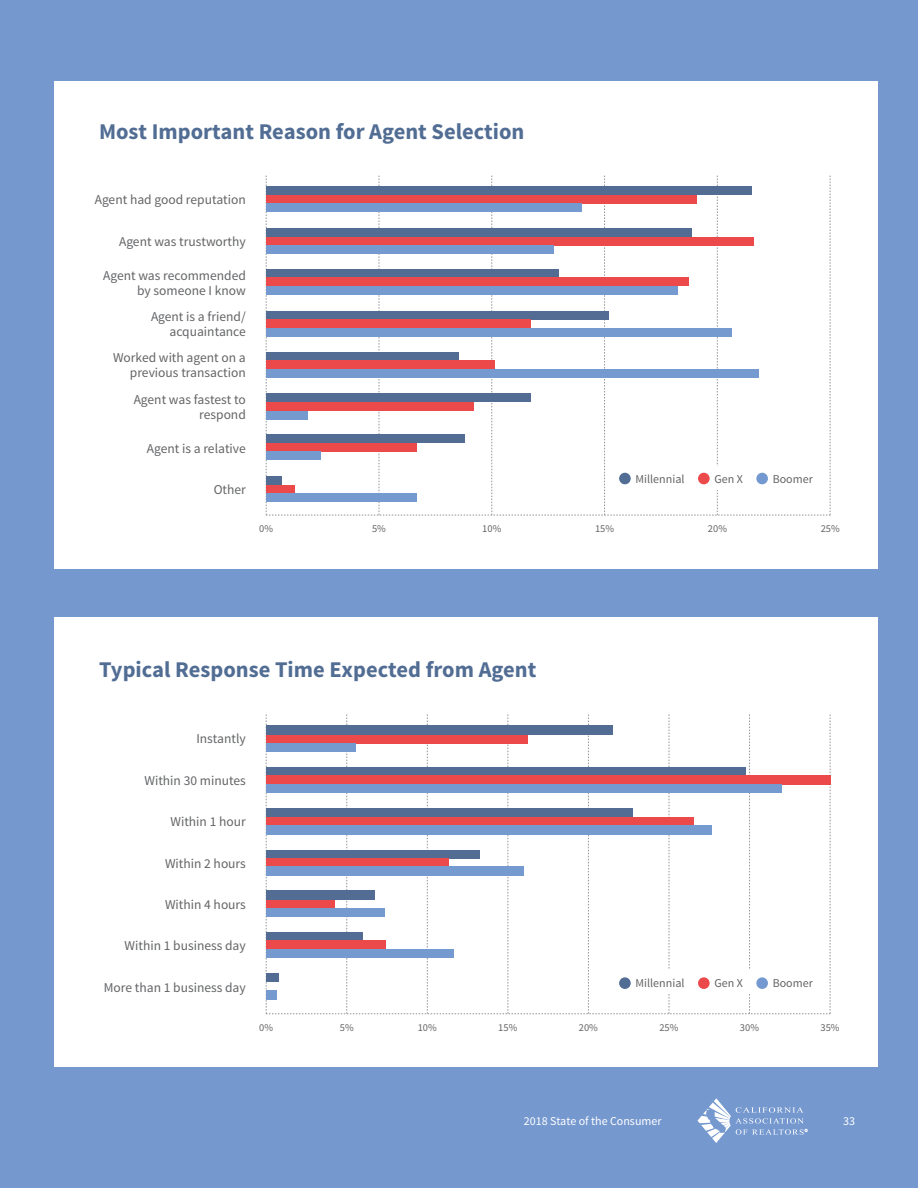
<style>
.page{position:relative;width:918px;height:1188px;background:#7598cf}
.page>*{position:absolute;margin:0;border:0;box-sizing:border-box;transform-origin:0 0}
.t1{font:700 22.5px "Source Sans Pro";color:#526d94}
.t2{font:13.5px/15px "Source Sans Pro";color:#636466;text-align:right}
.t3{font:12px "Source Sans Pro";color:#636466}
.t4{font:12px "Source Sans Pro";color:#fff}
.t5{font:10.5px "Source Sans Pro";color:#636466}
</style>
<div class="page">
<div style="left:54px;top:81px;width:824px;height:487px;background:#fff"></div>
<div style="left:54px;top:617px;width:824px;height:449px;background:#fff"></div>
<svg style="left:266px;top:176px;width:565px;height:340px"></svg>
<div style="left:266px;top:476px;width:16px;height:9px;background:#526c94"></div>
<div style="left:266px;top:435px;width:199px;height:8px;background:#526c94"></div>
<div style="left:266px;top:394px;width:264px;height:8px;background:#526c94"></div>
<div style="left:266px;top:352px;width:193px;height:8px;background:#526c94"></div>
<div style="left:266px;top:311px;width:343px;height:9px;background:#526c94"></div>
<div style="left:266px;top:269px;width:293px;height:9px;background:#526c94"></div>
<div style="left:266px;top:228px;width:426px;height:9px;background:#526c94"></div>
<div style="left:266px;top:186px;width:486px;height:9px;background:#526c94"></div>
<div style="left:266px;top:485px;width:29px;height:8px;background:#ec494a"></div>
<div style="left:266px;top:443px;width:150px;height:9px;background:#ec494a"></div>
<div style="left:266px;top:402px;width:207px;height:9px;background:#ec494a"></div>
<div style="left:266px;top:360px;width:229px;height:9px;background:#ec494a"></div>
<div style="left:266px;top:320px;width:264px;height:8px;background:#ec494a"></div>
<div style="left:266px;top:278px;width:423px;height:8px;background:#ec494a"></div>
<div style="left:266px;top:237px;width:487px;height:8px;background:#ec494a"></div>
<div style="left:266px;top:195px;width:430px;height:9px;background:#ec494a"></div>
<div style="left:266px;top:493px;width:150px;height:9px;background:#749ad0"></div>
<div style="left:266px;top:452px;width:54px;height:8px;background:#749ad0"></div>
<div style="left:266px;top:411px;width:42px;height:8px;background:#749ad0"></div>
<div style="left:266px;top:369px;width:493px;height:9px;background:#749ad0"></div>
<div style="left:266px;top:328px;width:466px;height:9px;background:#749ad0"></div>
<div style="left:266px;top:286px;width:412px;height:9px;background:#749ad0"></div>
<div style="left:266px;top:245px;width:287px;height:9px;background:#749ad0"></div>
<div style="left:266px;top:204px;width:316px;height:8px;background:#749ad0"></div>
<svg style="left:266px;top:715px;width:565px;height:300px"></svg>
<div style="left:266px;top:974px;width:12px;height:8px;background:#526c94"></div>
<div style="left:266px;top:932px;width:96px;height:9px;background:#526c94"></div>
<div style="left:266px;top:891px;width:108px;height:9px;background:#526c94"></div>
<div style="left:266px;top:850px;width:213px;height:9px;background:#526c94"></div>
<div style="left:266px;top:809px;width:367px;height:8px;background:#526c94"></div>
<div style="left:266px;top:767px;width:479px;height:9px;background:#526c94"></div>
<div style="left:266px;top:726px;width:346px;height:9px;background:#526c94"></div>
<div style="left:266px;top:941px;width:120px;height:9px;background:#ec494a"></div>
<div style="left:266px;top:900px;width:68px;height:8px;background:#ec494a"></div>
<div style="left:266px;top:859px;width:182px;height:8px;background:#ec494a"></div>
<div style="left:266px;top:817px;width:428px;height:8px;background:#ec494a"></div>
<div style="left:266px;top:776px;width:564px;height:9px;background:#ec494a"></div>
<div style="left:266px;top:735px;width:261px;height:8px;background:#ec494a"></div>
<div style="left:266px;top:990px;width:10px;height:10px;background:#749ad0"></div>
<div style="left:266px;top:950px;width:188px;height:8px;background:#749ad0"></div>
<div style="left:266px;top:908px;width:118px;height:9px;background:#749ad0"></div>
<div style="left:266px;top:867px;width:257px;height:9px;background:#749ad0"></div>
<div style="left:266px;top:825px;width:446px;height:9px;background:#749ad0"></div>
<div style="left:266px;top:785px;width:515px;height:8px;background:#749ad0"></div>
<div style="left:266px;top:743px;width:89px;height:9px;background:#749ad0"></div>
<svg style="left:698px;top:1098px;width:109px;height:45px"></svg>
<h1 class="t1" style="left:99px;top:117px;width:427px">Most Important Reason for Agent Selection</h1>
<p class="t2" style="left:95px;top:193px;width:153px">Agent had good reputation</p>
<p class="t2" style="left:119px;top:234px;width:128px">Agent was trustworthy</p>
<p class="t2" style="left:103px;top:268px;width:144px">Agent was recommended by someone I know</p>
<p class="t2" style="left:151px;top:309px;width:96px">Agent is a friend/ acquaintance</p>
<p class="t2" style="left:113px;top:351px;width:134px">Worked with agent on a previous transaction</p>
<p class="t2" style="left:134px;top:392px;width:114px">Agent was fastest to respond</p>
<p class="t2" style="left:147px;top:441px;width:101px">Agent is a relative</p>
<p class="t2" style="left:214px;top:482px;width:34px">Other</p>
<p class="t3" style="left:636px;top:471px;width:50px">Millennial</p>
<p class="t3" style="left:714px;top:471px;width:30px">Gen X</p>
<p class="t3" style="left:773px;top:471px;width:42px">Boomer</p>
<p class="t5" style="left:259px;top:522px;width:15px">0%</p>
<p class="t5" style="left:372px;top:522px;width:15px">5%</p>
<p class="t5" style="left:482px;top:522px;width:21px">10%</p>
<p class="t5" style="left:595px;top:522px;width:21px">15%</p>
<p class="t5" style="left:708px;top:522px;width:21px">20%</p>
<p class="t5" style="left:821px;top:522px;width:21px">25%</p>
<h1 class="t1" style="left:99px;top:655px;width:439px">Typical Response Time Expected from Agent</h1>
<p class="t2" style="left:196px;top:732px;width:51px">Instantly</p>
<p class="t2" style="left:144px;top:773px;width:103px">Within 30 minutes</p>
<p class="t2" style="left:171px;top:814px;width:77px">Within 1 hour</p>
<p class="t2" style="left:165px;top:856px;width:82px">Within 2 hours</p>
<p class="t2" style="left:165px;top:897px;width:82px">Within 4 hours</p>
<p class="t2" style="left:125px;top:939px;width:123px">Within 1 business day</p>
<p class="t2" style="left:104px;top:980px;width:144px">More than 1 business day</p>
<p class="t3" style="left:636px;top:976px;width:50px">Millennial</p>
<p class="t3" style="left:714px;top:976px;width:30px">Gen X</p>
<p class="t3" style="left:773px;top:976px;width:42px">Boomer</p>
<p class="t5" style="left:259px;top:1021px;width:15px">0%</p>
<p class="t5" style="left:340px;top:1021px;width:15px">5%</p>
<p class="t5" style="left:418px;top:1021px;width:21px">10%</p>
<p class="t5" style="left:498px;top:1021px;width:21px">15%</p>
<p class="t5" style="left:579px;top:1021px;width:21px">20%</p>
<p class="t5" style="left:659px;top:1021px;width:21px">25%</p>
<p class="t5" style="left:740px;top:1021px;width:21px">30%</p>
<p class="t5" style="left:821px;top:1021px;width:21px">35%</p>
<p class="t4" style="left:524px;top:1114px;width:139px">2018 State of the Consumer</p>
<p class="t4" style="left:843px;top:1114px;width:13px">33</p>
</div>
